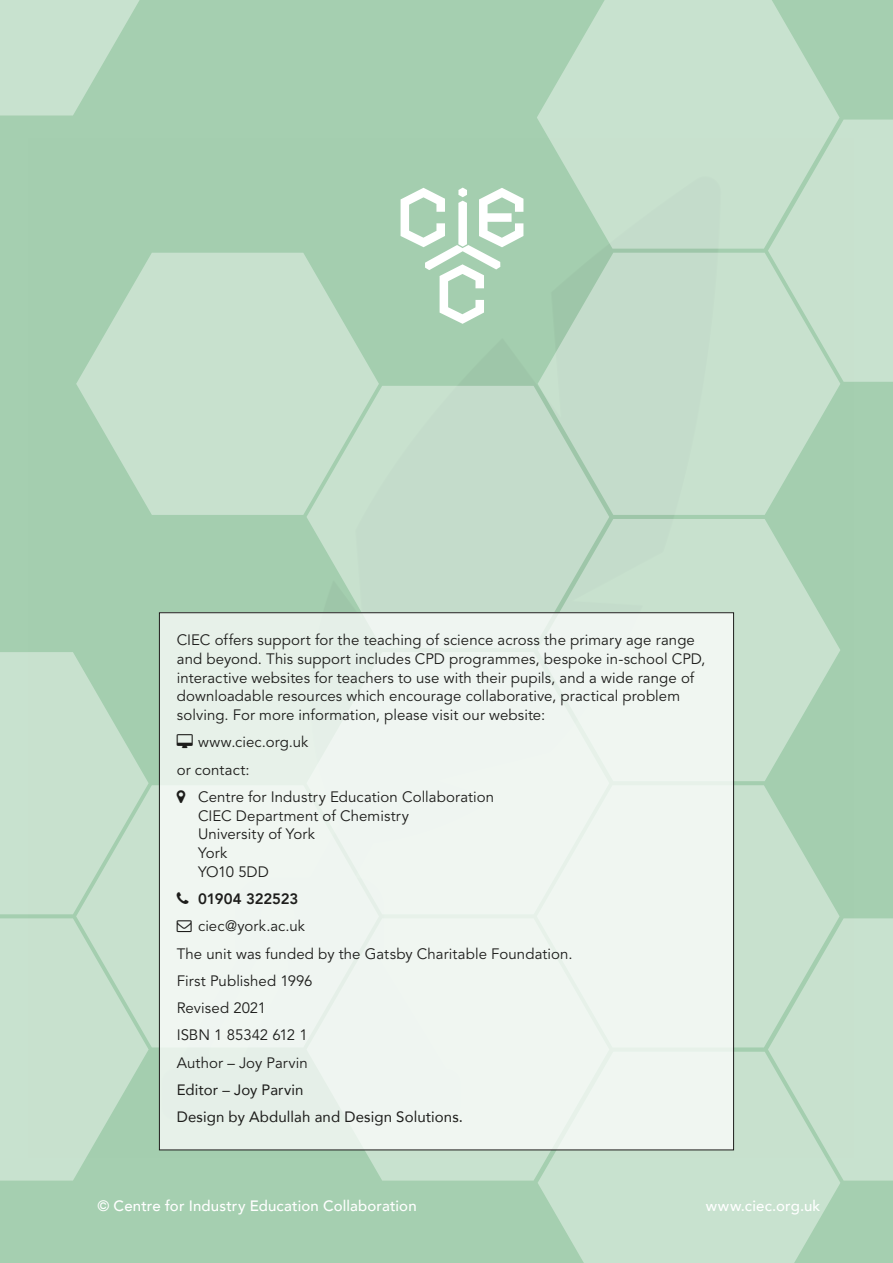
<style>
.page{position:relative;width:893px;height:1263px;background:#a5cfb0}
.page>*{position:absolute;margin:0;border:0;box-sizing:border-box;transform-origin:0 0}
.t1{font:15px/18.8px "Avenir";letter-spacing:.005em;color:#1d1d1b}
.t2{font:500 15px "Avenir";letter-spacing:.01em;color:#fff}
.t3{font:800 15px "Avenir";letter-spacing:-.01em;color:#1d1d1b}
.s1{font-style:inherit}
</style>
<div class="page">
<div style="left:307px;top:386px;width:302px;height:226px;background:#c4dccb"></div>
<svg style="left:734px;top:785px;width:106px;height:262px;fill:#c8e1ce"></svg>
<svg style="left:149px;top:785px;width:10px;height:262px;fill:#c8e1ce"></svg>
<svg style="left:306px;top:1150px;width:232px;height:30px;fill:#c8e2cf"></svg>
<svg style="left:538px;top:519px;width:302px;height:262px;fill:#c8e1ce"></svg>
<div style="left:768px;top:918px;width:125px;height:262px;background:#c8e1ce"></div>
<svg style="left:76px;top:253px;width:303px;height:262px;fill:#c8e1ce"></svg>
<svg style="left:538px;top:253px;width:302px;height:262px;fill:#c4dccb"></svg>
<svg style="left:0;top:652px;width:149px;height:528px"></svg>
<svg style="left:538px;top:1052px;width:302px;height:211px;fill:#c8e2cf"></svg>
<svg style="left:537px;top:0;width:303px;height:249px;fill:#c8e1ce"></svg>
<div style="left:768px;top:120px;width:125px;height:262px;background:#c8e1ce"></div>
<svg style="left:0;top:0;width:140px;height:115px"></svg>
<svg style="left:401px;top:188px;width:122px;height:136px"></svg>
<div style="left:159px;top:613px;width:575px;height:537px;background:#f0f6f1"></div>
<p class="t1" style="left:177px;top:631px;width:530px">CIEC offers support for the teaching of science across the primary age range and beyond. This support includes CPD programmes, bespoke in-school CPD, interactive websites for teachers to use with their pupils, and a wide range of downloadable resources which encourage collaborative, practical problem solving. For more information, please visit our website:</p>
<p class="t1" style="left:177px;top:729px;width:133px;line-height:27.3px;text-indent:21px">www.ciec.org.uk or contact:</p>
<p class="t1" style="left:198px;top:788px;width:298px">Centre for Industry Education Collaboration<br>CIEC Department of Chemistry<br>University of York<br>York<br>YO10 5DD</p>
<p class="t3" style="left:198px;top:887px;width:102px">01904 322523</p>
<p class="t1" style="left:177px;top:913px;width:397px;line-height:27.3px;text-indent:21px">ciec@york.ac.uk<br>The unit was funded by the Gatsby Charitable Foundation.<br>First Published 1996<br>Revised 2021<br>ISBN 1 85342 612 1<br>Author – Joy Parvin<br><span class="s1">Editor</span> – <span class="s1">Joy Parvin<br>Design by Abdullah and Design Solutions.</span></p>
<p class="t2" style="left:97px;top:1193px;width:321px">© Centre for Industry Education Collaboration</p>
<p class="t2" style="left:706px;top:1193px;width:116px">www.ciec.org.uk</p>
</div>
